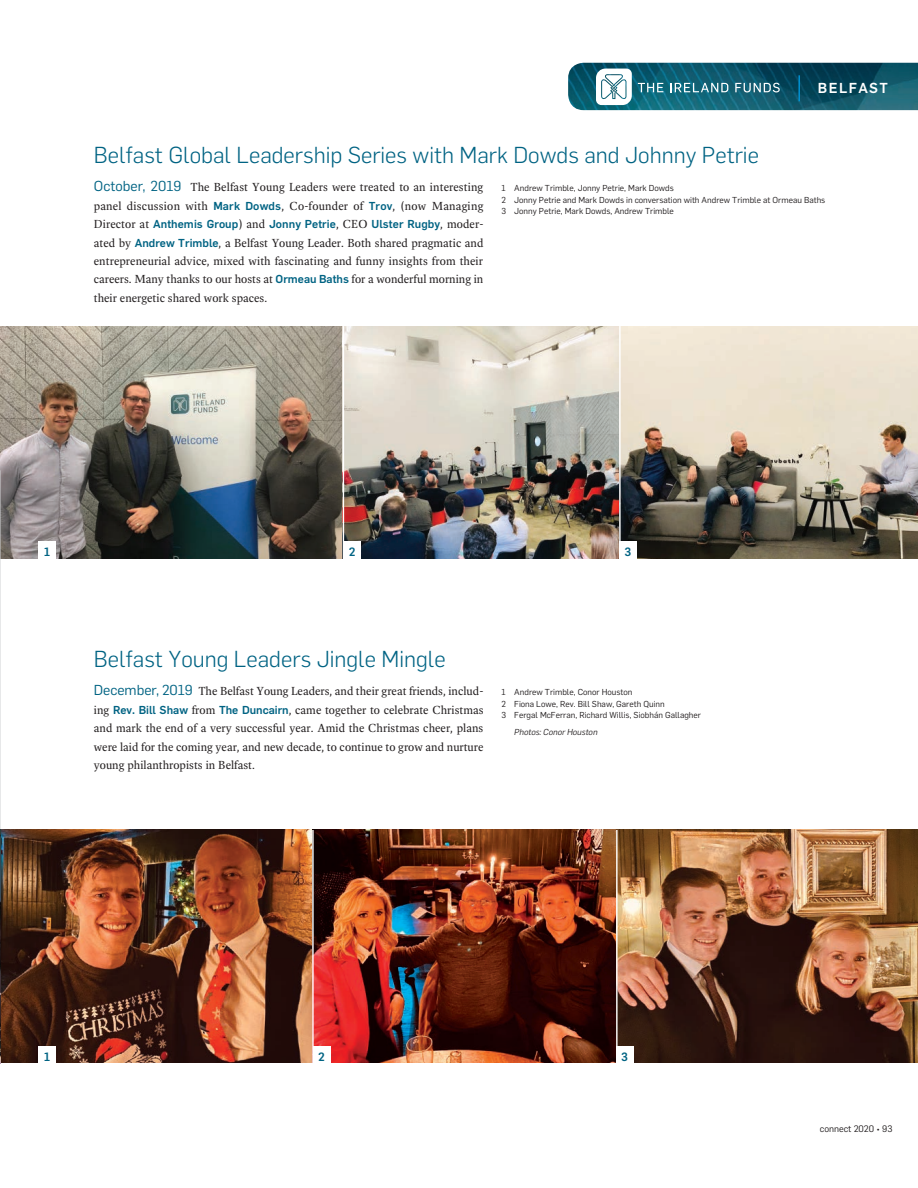
<style>
.page{position:relative;width:918px;height:1188px;background:#fff}
.page>*{position:absolute;margin:0;border:0;box-sizing:border-box;transform-origin:0 0}
.t1{font:300 22.65px "Flama";color:#006383}
.t2{font:500 14.25px "Flama";letter-spacing:.1em;color:#fff}
.t3{font:12.75px/18.5px "Spinoza OT";color:#231f20;text-align:justify}
.t4{font:500 11.85px "Flama";color:#006383}
.t5{font:500 11.4px "Flama";letter-spacing:.005em;color:#006383}
.t6{font:9.15px "Flama";color:#231f20}
.t7{font:8.55px/11.4px "Flama";color:#231f20}
.t8{font:italic 8.55px "Flama";color:#231f20}
.s1{font-family:"Flama";font-size:14.1px;color:#006383}
.s2{font-family:"Flama";font-weight:500;font-size:11.4px;color:#006383}
.s3{font-family:"Spinoza OT";font-weight:400;font-size:12.75px;color:#231f20}
</style>
<div class="page">
<img style="left:0;top:326px;width:343px;height:232px">
<img style="left:1px;top:830px;width:311px;height:232px">
<img style="left:344px;top:326px;width:275px;height:232px">
<img style="left:314px;top:830px;width:302px;height:232px">
<img style="left:0;top:470px;width:1px;height:360px">
<svg style="left:621px;top:326px;width:297px;height:232px;background:#aea696"></svg>
<img style="left:618px;top:830px;width:300px;height:232px">
<img style="left:0;top:830px;width:1px;height:234px">
<div style="left:343px;top:541px;width:18px;height:19px;background:#fff"></div>
<div style="left:313px;top:1046px;width:17px;height:18px;background:#fff"></div>
<div style="left:619px;top:541px;width:17px;height:20px;background:#fff"></div>
<div style="left:616px;top:1046px;width:17px;height:18px;background:#fff"></div>
<div style="left:39px;top:541px;width:17px;height:20px;background:#fff"></div>
<div style="left:39px;top:1046px;width:17px;height:18px;background:#fff"></div>
<img style="left:568px;top:63px;width:350px;height:47px">
<svg style="left:596px;top:69px;width:36px;height:36px"></svg>
<svg style="left:638px;top:83px;width:25px;height:9px"></svg>
<svg style="left:670px;top:83px;width:58px;height:9px"></svg>
<svg style="left:735px;top:83px;width:45px;height:9px"></svg>
<svg style="left:799px;top:75px;width:1px;height:26px"></svg>
<h1 class="t1" style="left:94px;top:147px;width:667px">Belfast Global Leadership Series with Mark Dowds and Johnny Petrie</h1>
<p class="t2" style="left:818px;top:82px;width:72px">BELFAST</p>
<p class="t3" style="left:94px;top:179px;width:391px"><span class="s1">October, 2019</span> The Belfast Young Leaders were treated to an interesting panel discussion with <span class="s2">Mark Dowds</span>, Co-founder of <span class="s2">Trov</span>, (now Managing</p>
<p class="t5" style="left:94px;top:220px;width:391px"><span class="s3">Director at</span> Anthemis Group<span class="s3">) and</span> Jonny Petrie<span class="s3">, CEO</span> Ulster Rugby<span class="s3">, moder-</span></p>
<p class="t3" style="left:94px;top:234px;width:391px">ated by <span class="s2">Andrew Trimble</span>, a Belfast Young Leader. Both shared pragmatic and entrepreneurial advice, mixed with fascinating and funny insights from their careers. Many thanks to our hosts at <span class="s2">Ormeau Baths</span> for a wonderful morning in their energetic shared work spaces.</p>
<p class="t7" style="left:502px;top:183px;width:325px">1 Andrew Trimble, Jonny Petrie, Mark Dowds<br>2 Jonny Petrie and Mark Dowds in conversation with Andrew Trimble at Ormeau Baths<br>3 Jonny Petrie, Mark Dowds, Andrew Trimble</p>
<p class="t4" style="left:44px;top:548px;width:8px">1</p>
<p class="t4" style="left:349px;top:548px;width:8px">2</p>
<p class="t4" style="left:624px;top:548px;width:8px">3</p>
<h1 class="t1" style="left:94px;top:651px;width:353px">Belfast Young Leaders Jingle Mingle</h1>
<p class="t3" style="left:94px;top:683px;width:391px"><span class="s1">December, 2019</span> The Belfast Young Leaders, and their great friends, includ&shy;ing <span class="s2">Rev. Bill Shaw</span> from <span class="s2">The Duncairn</span>, came together to celebrate Christmas and mark the end of a very successful year. Amid the Christmas cheer, plans were laid for the coming year, and new decade, to continue to grow and nurture young philanthropists in Belfast.</p>
<p class="t7" style="left:502px;top:687px;width:201px">1 Andrew Trimble, Conor Houston<br>2 Fiona Lowe, Rev. Bill Shaw, Gareth Quinn<br>3 Fergal McFerran, Richard Willis, Siobhán Gallagher</p>
<p class="t8" style="left:514px;top:729px;width:85px">Photos: Conor Houston</p>
<p class="t4" style="left:44px;top:1052px;width:8px">1</p>
<p class="t4" style="left:318px;top:1052px;width:8px">2</p>
<p class="t4" style="left:621px;top:1052px;width:8px">3</p>
<p class="t6" style="left:820px;top:1125px;width:74px">connect 2020 • 93</p>
</div>
